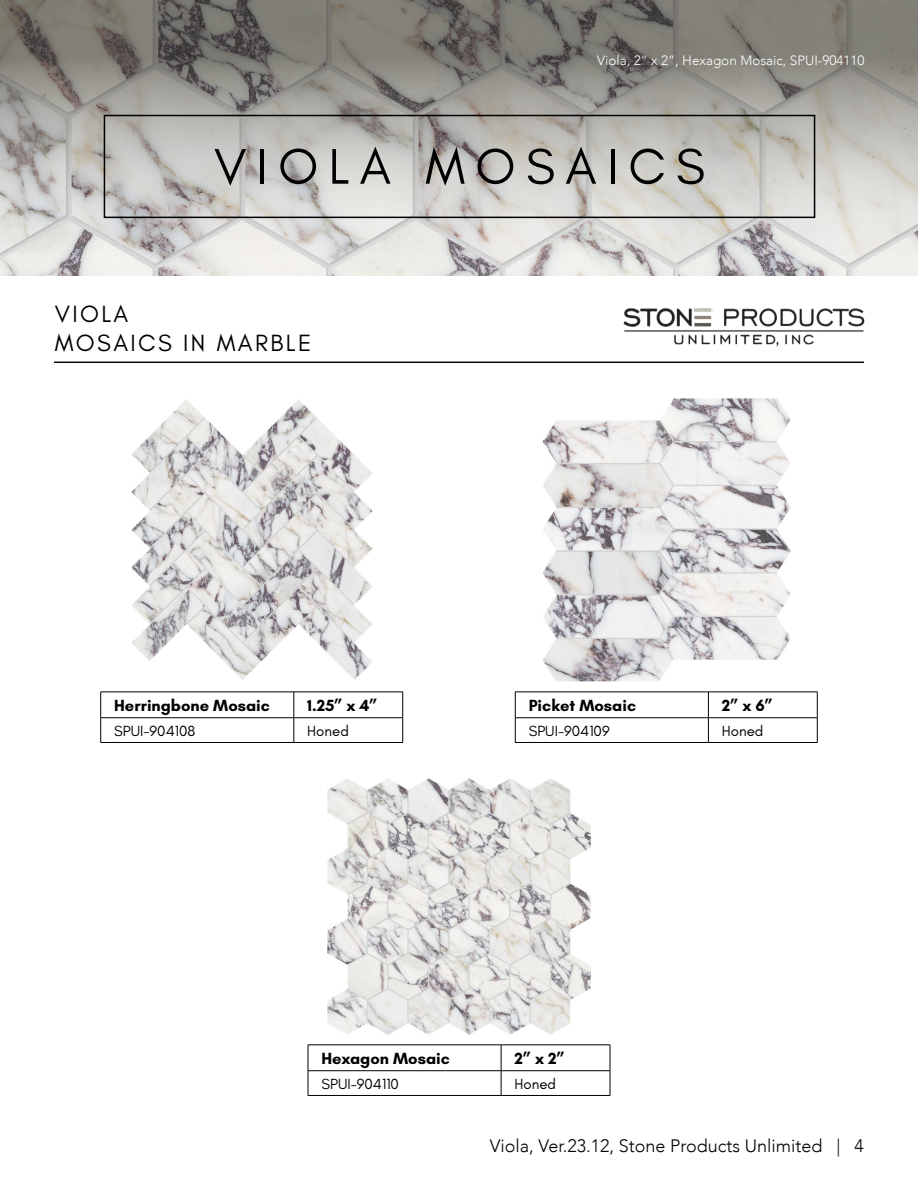
<style>
.page{position:relative;width:918px;height:1188px;background:#fff}
.page>*{position:absolute;margin:0;border:0;box-sizing:border-box;transform-origin:0 0}
.t1{font:51px "Glacial Indifference";letter-spacing:.2em;color:#000}
.t2{font:24px/28.5px "Glacial Indifference";letter-spacing:.1em;color:#000}
.t3{font:300 18px "Avenir";color:#000}
.t4{font:700 16.5px "Glacial Indifference";color:#000}
.t5{font:15px "Glacial Indifference";color:#000}
.t6{font:300 13.5px "Avenir";color:#fff}
</style>
<div class="page">
<svg style="left:0;top:0;width:918px;height:275px;background:#adaba7"></svg>
<img style="left:623px;top:307px;width:242px;height:40px">
<hr style="left:54px;top:362px;width:810px;height:1px;background:#090909">
<div style="left:104px;top:115px;width:711px;height:103px;border:2px solid #000"></div>
<hr style="left:308px;top:1045px;width:193px;height:1px;background:#000">
<hr style="left:501px;top:1045px;width:109px;height:1px;background:#000">
<hr style="left:308px;top:1070px;width:193px;height:1px;background:#000">
<svg style="left:308px;top:1045px;width:1px;height:50px"></svg>
<hr style="left:501px;top:1070px;width:109px;height:1px;background:#000">
<svg style="left:501px;top:1045px;width:1px;height:50px"></svg>
<svg style="left:610px;top:1045px;width:1px;height:50px"></svg>
<hr style="left:308px;top:1095px;width:193px;height:1px;background:#000">
<hr style="left:501px;top:1095px;width:109px;height:1px;background:#000">
<hr style="left:101px;top:692px;width:193px;height:1px;background:#000">
<hr style="left:294px;top:692px;width:109px;height:1px;background:#000">
<hr style="left:101px;top:717px;width:193px;height:1px;background:#000">
<svg style="left:100px;top:692px;width:1px;height:50px"></svg>
<hr style="left:294px;top:717px;width:109px;height:1px;background:#000">
<svg style="left:294px;top:692px;width:1px;height:50px"></svg>
<svg style="left:402px;top:692px;width:1px;height:50px"></svg>
<hr style="left:101px;top:742px;width:193px;height:1px;background:#000">
<hr style="left:294px;top:742px;width:109px;height:1px;background:#000">
<hr style="left:515px;top:692px;width:193px;height:1px;background:#000">
<hr style="left:708px;top:692px;width:109px;height:1px;background:#000">
<hr style="left:515px;top:717px;width:193px;height:1px;background:#000">
<svg style="left:515px;top:692px;width:1px;height:50px"></svg>
<hr style="left:708px;top:717px;width:109px;height:1px;background:#000">
<svg style="left:708px;top:692px;width:1px;height:50px"></svg>
<svg style="left:817px;top:692px;width:1px;height:50px"></svg>
<hr style="left:515px;top:742px;width:193px;height:1px;background:#000">
<hr style="left:708px;top:742px;width:109px;height:1px;background:#000">
<img style="left:131px;top:399px;width:241px;height:281px">
<img style="left:542px;top:398px;width:248px;height:283px">
<img style="left:328px;top:779px;width:262px;height:256px">
<p class="t6" style="left:597px;top:52px;width:269px">Viola, 2” x 2”, Hexagon Mosaic, SPUI-904110</p>
<h1 class="t1" style="left:214px;top:138px;width:492px">VIOLA MOSAICS</h1>
<h2 class="t2" style="left:55px;top:300px;width:258px">VIOLA<br>MOSAICS IN MARBLE</h2>
<p class="t4" style="left:114px;top:695px;width:157px">Herringbone Mosaic</p>
<p class="t4" style="left:307px;top:695px;width:72px">1.25” x 4”</p>
<p class="t5" style="left:114px;top:722px;width:83px">SPUI-904108</p>
<p class="t5" style="left:307px;top:722px;width:43px">Honed</p>
<p class="t4" style="left:529px;top:695px;width:109px">Picket Mosaic</p>
<p class="t4" style="left:722px;top:695px;width:53px">2” x 6”</p>
<p class="t5" style="left:529px;top:722px;width:82px">SPUI-904109</p>
<p class="t5" style="left:722px;top:722px;width:43px">Honed</p>
<p class="t4" style="left:321px;top:1048px;width:130px">Hexagon Mosaic</p>
<p class="t4" style="left:515px;top:1048px;width:52px">2” x 2”</p>
<p class="t5" style="left:321px;top:1075px;width:79px">SPUI-904110</p>
<p class="t5" style="left:515px;top:1075px;width:43px">Honed</p>
<p class="t3" style="left:490px;top:1135px;width:376px">Viola, Ver.23.12, Stone Products Unlimited | 4</p>
</div>
